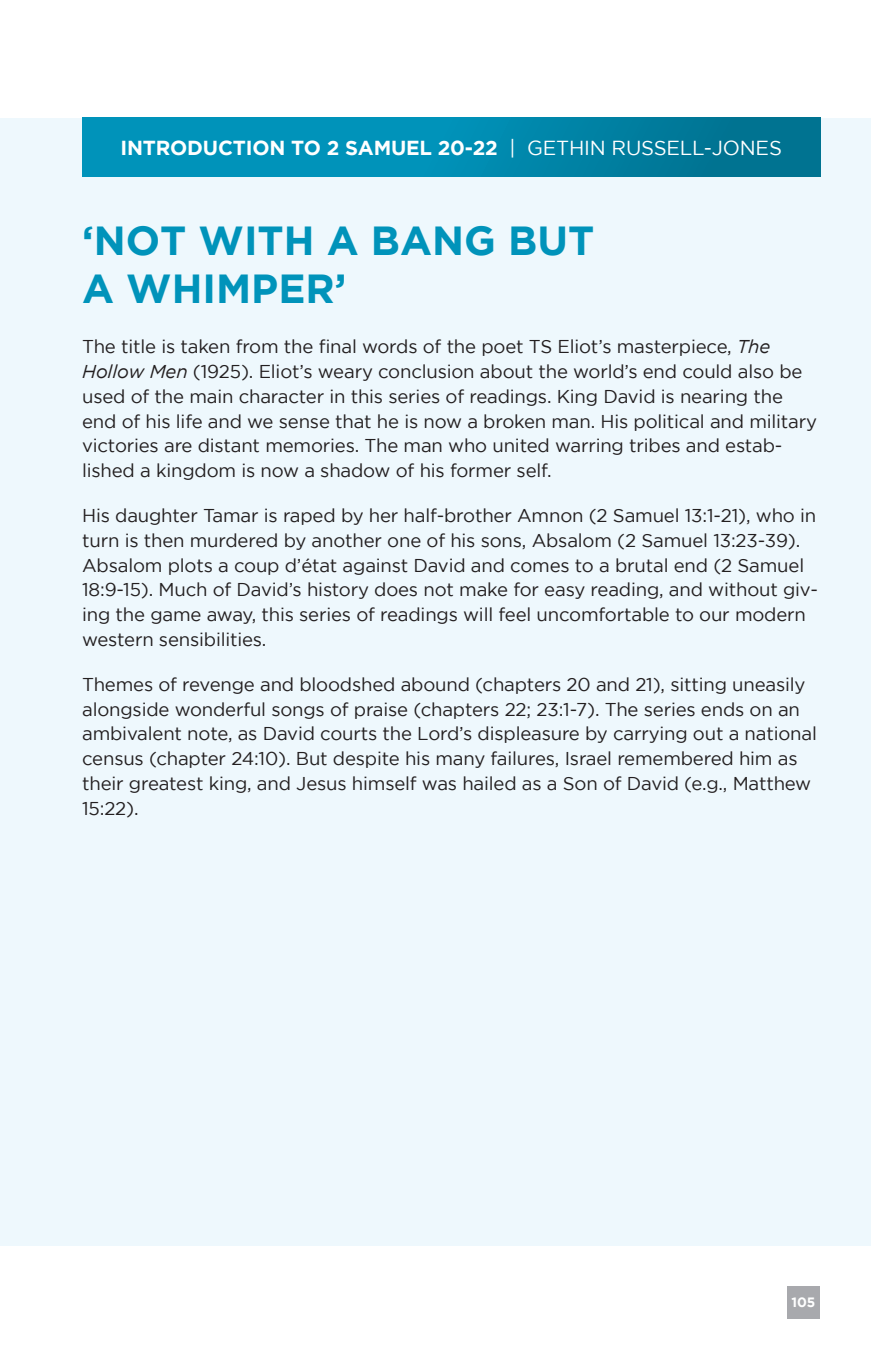
<style>
.page{position:relative;width:871px;height:1357px;background:#fff}
.page>*{position:absolute;margin:0;border:0;box-sizing:border-box;transform-origin:0 0}
.t1{font:700 40.5px/48.6px "Gotham";color:#0093ba}
.date{font:700 20.25px "Gotham";letter-spacing:-.01em;color:#fff}
.Body_2{font:18.45px/24.8px "Gotham";letter-spacing:-.01em;color:#231f20}
.t2{font:700 13.5px "Gotham";color:#fff}
.s1{font-weight:400}
.s2{font-style:italic}
</style>
<div class="page">
<div style="left:787px;top:1286px;width:33px;height:32px;background:#a8a9ad"></div>
<div style="left:1px;top:118px;width:870px;height:1127px;background:#eef8fd"></div>
<div style="left:82px;top:118px;width:739px;height:58px;background:linear-gradient(to right,#009cc6,#007493)"></div>
<p class="date" style="left:120px;top:136px;width:663px">INTRODUCTION TO 2 SAMUEL 20-22 <span class="s1">| GETHIN RUSSELL-JONES</span></p>
<p class="t1" style="left:82px;top:215px;width:514px">‘NOT WITH A BANG BUT<br>A WHIMPER’</p>
<p class="Body_2" style="left:82px;top:334px;width:736px">The title is taken from the final words of the poet TS Eliot’s masterpiece, <span class="s2">The Hollow Men</span> (1925). Eliot’s weary conclusion about the world’s end could also be used of the main character in this series of readings. King David is nearing the end of his life and we sense that he is now a broken man. His political and military victories are distant memories. The man who united warring tribes and estab&shy;lished a kingdom is now a shadow of his former self.</p>
<p class="Body_2" style="left:82px;top:503px;width:737px">His daughter Tamar is raped by her half-brother Amnon (2 Samuel 13:1-21), who in turn is then murdered by another one of his sons, Absalom (2 Samuel 13:23-39).<br>Absalom plots a coup d’état against David and comes to a brutal end (2 Samuel 18:9-15). Much of David’s history does not make for easy reading, and without giv&shy;ing the game away, this series of readings will feel uncomfortable to our modern western sensibilities.</p>
<p class="Body_2" style="left:82px;top:672px;width:736px">Themes of revenge and bloodshed abound (chapters 20 and 21), sitting uneasily alongside wonderful songs of praise (chapters 22; 23:1-7). The series ends on an ambivalent note, as David courts the Lord’s displeasure by carrying out a national census (chapter 24:10). But despite his many failures, Israel remembered him as their greatest king, and Jesus himself was hailed as a Son of David (e.g., Matthew 15:22).</p>
<p class="t2" style="left:791px;top:1294px;width:26px">105</p>
</div>
